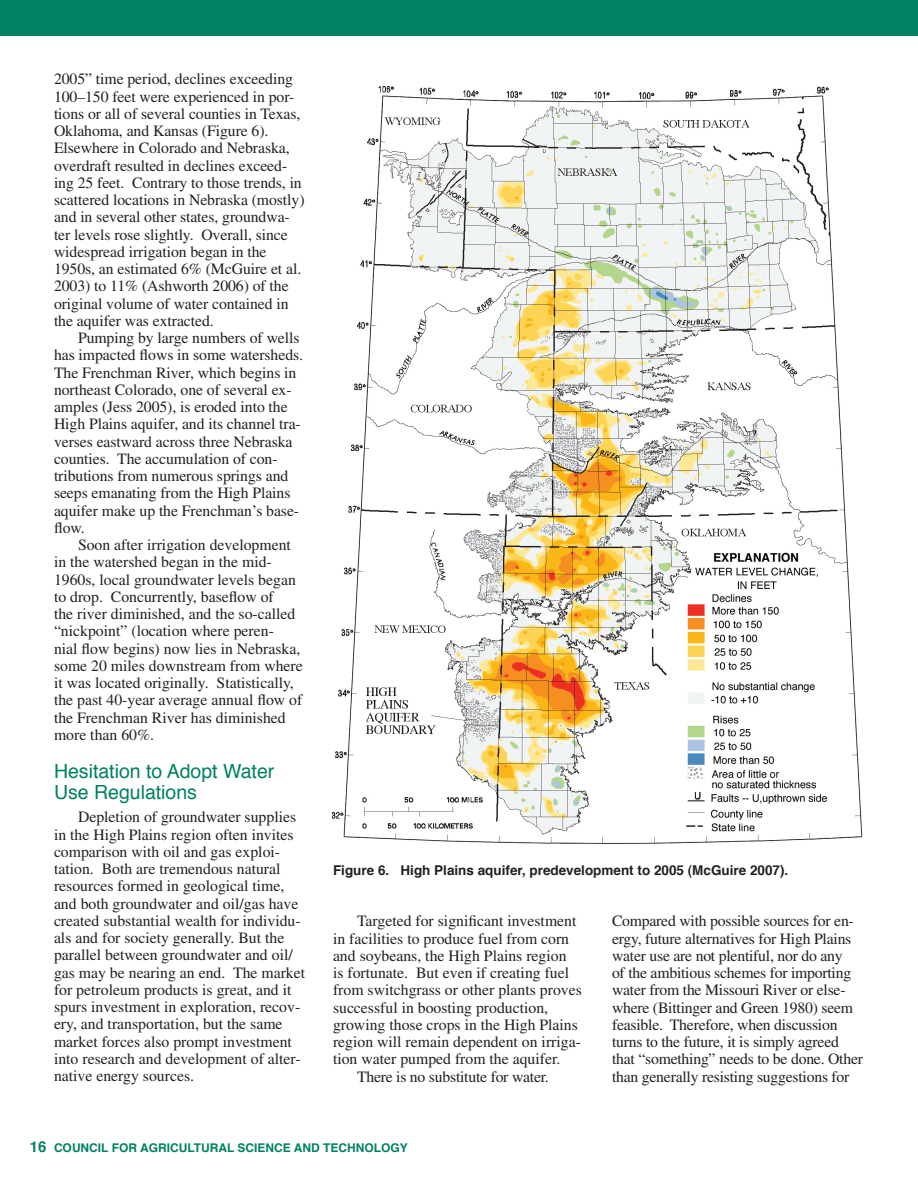
<style>
.page{position:relative;width:918px;height:1188px;background:#fff}
.page>*{position:absolute;margin:0;border:0;box-sizing:border-box;transform-origin:0 0}
.Inside_Level_2_Headi{font:19.5px/21px "Helvetica";color:#008164}
.Body{font:15.75px/17.2px "Times";letter-spacing:-.005em;color:#231f20}
.Table_head{font:700 13.5px "Helvetica";color:#231f20}
.t1{font:700 12px "Helvetica";color:#008164}
.s1{font-size:15px}
</style>
<div class="page">
<div style="left:0;top:0;width:918px;height:36px;background:#008164"></div>
<img style="left:333px;top:86px;width:530px;height:757px">
<p class="Body" style="left:54px;top:70px;width:252px">2005” time period, declines exceeding 100–150 feet were experienced in por&shy;tions or all of several counties in Texas, Oklahoma, and Kansas (Figure 6).<br>Elsewhere in Colorado and Nebraska, overdraft resulted in declines exceed&shy;ing 25 feet. Contrary to those trends, in scattered locations in Nebraska (mostly) and in several other states, groundwa&shy;ter levels rose slightly. Overall, since widespread irrigation began in the 1950s, an estimated 6% (McGuire et al.<br>2003) to 11% (Ashworth 2006) of the original volume of water contained in the aquifer was extracted.</p>
<p class="Body" style="left:54px;top:329px;width:251px;text-indent:24px">Pumping by large numbers of wells has impacted flows in some watersheds.<br>The Frenchman River, which begins in northeast Colorado, one of several ex&shy;amples (Jess 2005), is eroded into the High Plains aquifer, and its channel tra&shy;verses eastward across three Nebraska counties. The accumulation of con&shy;tributions from numerous springs and seeps emanating from the High Plains aquifer make up the Frenchman’s base&shy;flow.</p>
<p class="Body" style="left:54px;top:536px;width:250px;text-indent:24px">Soon after irrigation development in the watershed began in the mid-1960s, local groundwater levels began to drop. Concurrently, baseflow of<br>the river diminished, and the so-called “nickpoint” (location where peren-<br>nial flow begins) now lies in Nebraska, some 20 miles downstream from where it was located originally. Statistically, the past 40-year average annual flow of the Frenchman River has diminished more than 60%.</p>
<p class="Inside_Level_2_Headi" style="left:54px;top:761px;width:222px">Hesitation to Adopt Water<br>Use Regulations</p>
<p class="Body" style="left:54px;top:808px;width:253px;text-indent:24px">Depletion of groundwater supplies in the High Plains region often invites comparison with oil and gas exploi&shy;tation. Both are tremendous natural resources formed in geological time, and both groundwater and oil/gas have created substantial wealth for individu&shy;als and for society generally. But the parallel between groundwater and oil/ gas may be nearing an end. The market for petroleum products is great, and it spurs investment in exploration, recov&shy;ery, and transportation, but the same market forces also prompt investment into research and development of alter&shy;native energy sources.</p>
<p class="Table_head" style="left:333px;top:859px;width:457px">Figure 6. High Plains aquifer, predevelopment to 2005 (McGuire 2007).</p>
<p class="Body" style="left:333px;top:912px;width:250px;text-indent:24px">Targeted for significant investment in facilities to produce fuel from corn and soybeans, the High Plains region<br>is fortunate. But even if creating fuel from switchgrass or other plants proves successful in boosting production, growing those crops in the High Plains region will remain dependent on irriga&shy;tion water pumped from the aquifer.</p>
<p class="Body" style="left:357px;top:1068px;width:193px">There is no substitute for water.</p>
<p class="Body" style="left:612px;top:912px;width:253px">Compared with possible sources for en&shy;ergy, future alternatives for High Plains water use are not plentiful, nor do any<br>of the ambitious schemes for importing water from the Missouri River or else&shy;where (Bittinger and Green 1980) seem feasible. Therefore, when discussion turns to the future, it is simply agreed that “something” needs to be done. Other than generally resisting suggestions for</p>
<p class="t1" style="left:30px;top:1138px;width:379px"><span class="s1">16</span> COUNCIL FOR AGRICULTURAL SCIENCE AND TECHNOLOGY</p>
</div>
